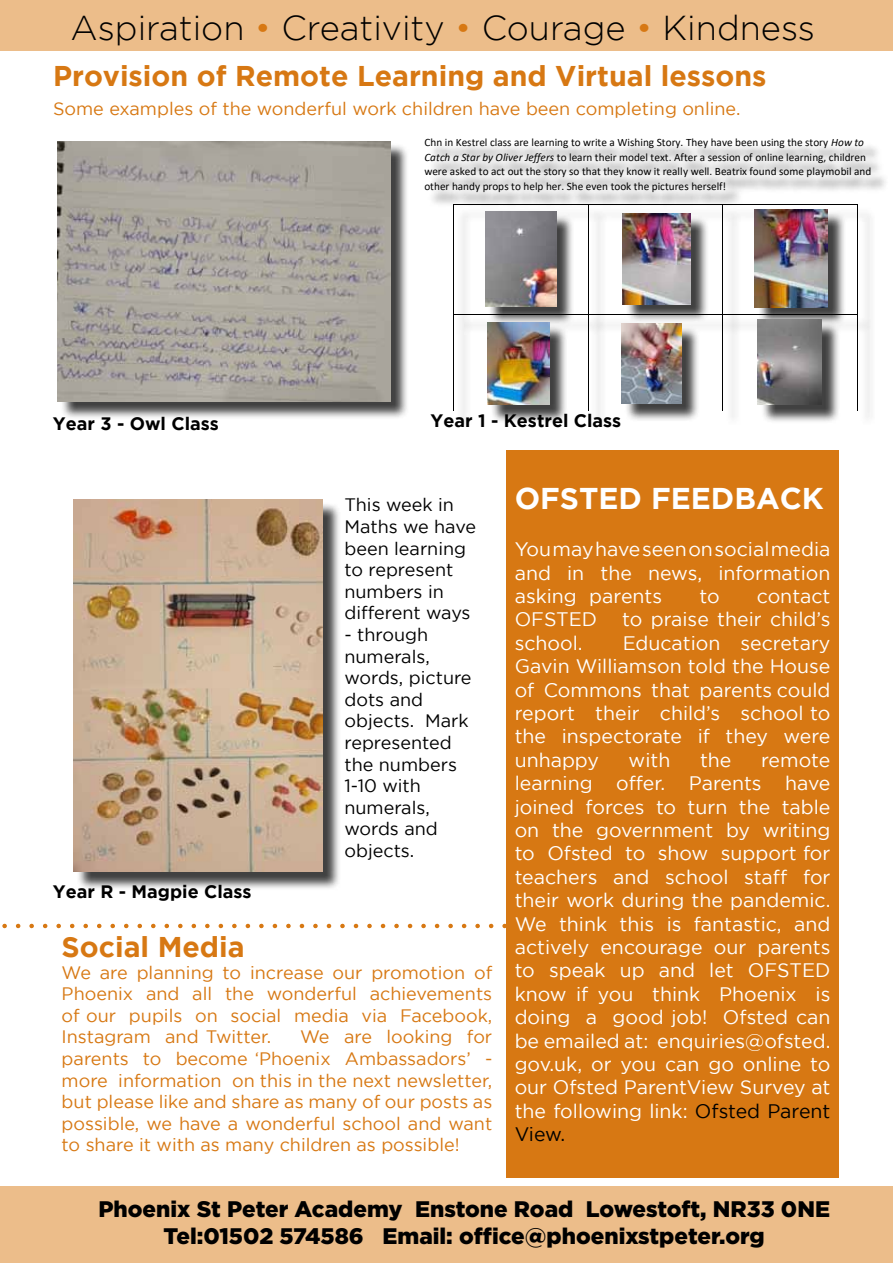
<style>
.page{position:relative;width:893px;height:1263px;background:#fff}
.page>*{position:absolute;margin:0;border:0;box-sizing:border-box;transform-origin:0 0}
.t1{font:300 34.5px "Gotham";color:#000}
.t2{font:700 30px "Gotham";color:#fff}
.t3{font:700 28.5px "Gotham";color:#d77813}
.t4{font:900 22.5px/27px "Gotham";color:#000;text-align:center}
.t5{font:19.5px/23.4px "Gotham";color:#fff;text-align:justify}
.t6{font:18px/21.6px "Gotham";color:#d77813;text-align:justify}
.t7{font:18px/21.6px "Gotham";color:#000}
.t8{font:700 18px "Gotham";color:#000}
.t9{font:11.25px/14.9px "Calibri";color:#000}
.s1{color:#d77813}
.s2{font-style:italic}
.s3{color:#000}
</style>
<div class="page">
<div style="left:0;top:1186px;width:893px;height:77px;background:#ecbd8a"></div>
<div style="left:0;top:0;width:893px;height:50px;background:#ecbd8a"></div>
<svg style="left:2px;top:924px;width:504px;height:4px"></svg>
<div style="left:506px;top:451px;width:333px;height:727px;background:#d77813"></div>
<div style="left:60px;top:143px;width:349px;height:277px;background:#000;opacity:.75"></div>
<img style="left:58px;top:141px;width:333px;height:260px">
<div style="left:76px;top:502px;width:265px;height:389px;background:#000;opacity:.75"></div>
<img style="left:74px;top:500px;width:248px;height:372px">
<div style="left:427px;top:141px;width:462px;height:286px;background:#000;opacity:.75"></div>
<hr style="left:454px;top:204px;width:134px;height:1px;background:#000">
<hr style="left:588px;top:204px;width:134px;height:1px;background:#000">
<hr style="left:723px;top:204px;width:134px;height:1px;background:#000">
<hr style="left:453px;top:205px;width:1px;height:109px;background:#000">
<hr style="left:588px;top:205px;width:1px;height:109px;background:#000">
<hr style="left:722px;top:205px;width:1px;height:109px;background:#000">
<hr style="left:857px;top:205px;width:1px;height:109px;background:#000">
<hr style="left:454px;top:314px;width:134px;height:1px;background:#000">
<hr style="left:588px;top:314px;width:134px;height:1px;background:#000">
<hr style="left:723px;top:314px;width:134px;height:1px;background:#000">
<hr style="left:453px;top:315px;width:1px;height:95px;background:#000">
<hr style="left:588px;top:315px;width:1px;height:95px;background:#000">
<hr style="left:722px;top:315px;width:1px;height:95px;background:#000">
<hr style="left:857px;top:315px;width:1px;height:95px;background:#000">
<img style="left:622px;top:323px;width:60px;height:80px">
<img style="left:488px;top:322px;width:62px;height:83px">
<img style="left:485px;top:212px;width:72px;height:95px">
<img style="left:754px;top:209px;width:74px;height:98px">
<img style="left:623px;top:213px;width:68px;height:91px">
<img style="left:758px;top:319px;width:64px;height:86px">
<h1 class="t1" style="left:71px;top:9px;width:746px">Aspiration <span class="s1">•</span> Creativity <span class="s1">•</span> Courage <span class="s1">•</span> Kindness</h1>
<h3 class="t3" style="left:53px;top:60px;width:715px">Provision of Remote Learning and Virtual lessons</h3>
<p class="t6" style="left:53px;top:98px;width:689px">Some examples of the wonderful work children have been completing online.</p>
<p class="t8" style="left:53px;top:413px;width:167px">Year 3 - Owl Class</p>
<p class="t9" style="left:424px;top:134px;width:448px">Chn in Kestrel class are learning to write a Wishing Story. They have been using the story <span class="s2">How to Catch a Star by Oliver Jeffers</span> to learn their model text. After a session of online learning, children were asked to act out the story so that they know it really well. Beatrix found some playmobil and other handy props to help her. She even took the pictures herself!</p>
<p class="t8" style="left:431px;top:410px;width:192px">Year 1 - Kestrel Class</p>
<p class="t8" style="left:53px;top:881px;width:200px">Year R - Magpie Class</p>
<p class="t7" style="left:344px;top:494px;width:133px">This week in<br>Maths we have been learning to represent numbers in different ways</p>
<p class="t7" style="left:344px;top:624px;width:129px">- through numerals, words, picture dots and objects. Mark represented the numbers<br>1-10 with numerals, words and objects.</p>
<h3 class="t3" style="left:62px;top:930px;width:184px">Social Media</h3>
<p class="t6" style="left:62px;top:961px;width:432px">We are planning to increase our promotion of Phoenix and all the wonderful achievements of our pupils on social media via Facebook, Instagram and Twitter.</p>
<p class="t6" style="left:62px;top:1026px;width:432px;text-indent:239px">We are looking for parents to become ‘Phoenix Ambassadors’ - more information on this in the next newsletter, but please like and share as many of our posts as possible, we have a wonderful school and want to share it with as many children as possible!</p>
<h2 class="t2" style="left:515px;top:481px;width:311px">OFSTED FEEDBACK</h2>
<p class="t5" style="left:515px;top:537px;width:317px">You may have seen on social media and in the news, information asking parents</p>
<p class="t5" style="left:699px;top:584px;width:22px">to</p>
<p class="t5" style="left:757px;top:584px;width:75px">contact</p>
<p class="t5" style="left:515px;top:607px;width:84px">OFSTED</p>
<p class="t5" style="left:622px;top:607px;width:210px">to praise their child’s</p>
<p class="t5" style="left:515px;top:631px;width:69px">school.</p>
<p class="t5" style="left:515px;top:631px;width:317px;text-indent:108px">Education secretary Gavin Williamson told the House of Commons that parents could report their child’s school to the inspectorate if they were unhappy</p>
<p class="t5" style="left:629px;top:748px;width:43px">with</p>
<p class="t5" style="left:700px;top:748px;width:33px">the</p>
<p class="t5" style="left:515px;top:748px;width:317px;text-indent:246px">remote learning offer. Parents have joined forces to turn the table on the government by writing to Ofsted to show support for teachers and school staff for their work during the pandemic.<br>We think this is fantastic, and actively encourage our parents to speak up and let OFSTED know if you think Phoenix is doing a good job! Ofsted can be emailed at: enquiries@ofsted. gov.uk, or you can go online to our Ofsted ParentView Survey at the following link: <span class="s3">Ofsted Parent View.</span></p>
<p class="t4" style="left:98px;top:1195px;width:733px">Phoenix St Peter Academy Enstone Road Lowestoft, NR33 0NE<br>Tel:01502 574586 Email: office@phoenixstpeter.org</p>
</div>
